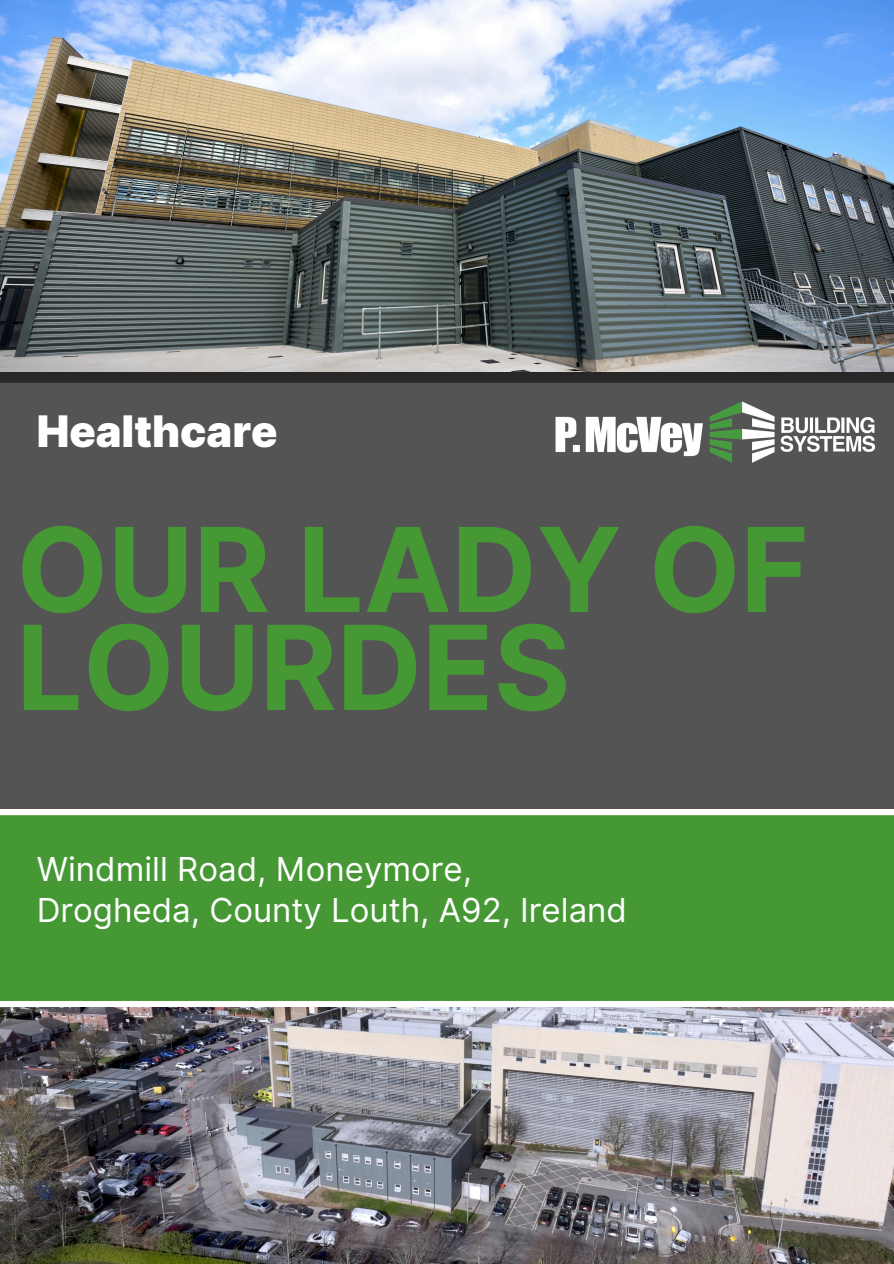
<style>
.page{position:relative;width:894px;height:1264px;background:#fff}
.page>*{position:absolute;margin:0;border:0;box-sizing:border-box;transform-origin:0 0}
.t1{font:700 117px/97.8px "Inter";color:#469835}
.t2{font:900 43.5px "Inter";color:#fff}
.t3{font:33px/40.5px "Inter";color:#fff}
</style>
<div class="page">
<div style="left:0;top:371px;width:893px;height:438px;background:#545454"></div>
<div style="left:0;top:815px;width:893px;height:186px;background:#469835"></div>
<img style="left:0;top:1007px;width:893px;height:256px">
<img style="left:0;top:0;width:893px;height:371px">
<img style="left:545px;top:324px;width:348px;height:216px">
<h2 class="t2" style="left:37px;top:405px;width:242px">Healthcare</h2>
<p class="t1" style="left:16px;top:520px;width:793px">OUR LADY OF<br>LOURDES</p>
<p class="t3" style="left:37px;top:848px;width:591px">Windmill Road, Moneymore,<br>Drogheda, County Louth, A92, Ireland</p>
</div>
